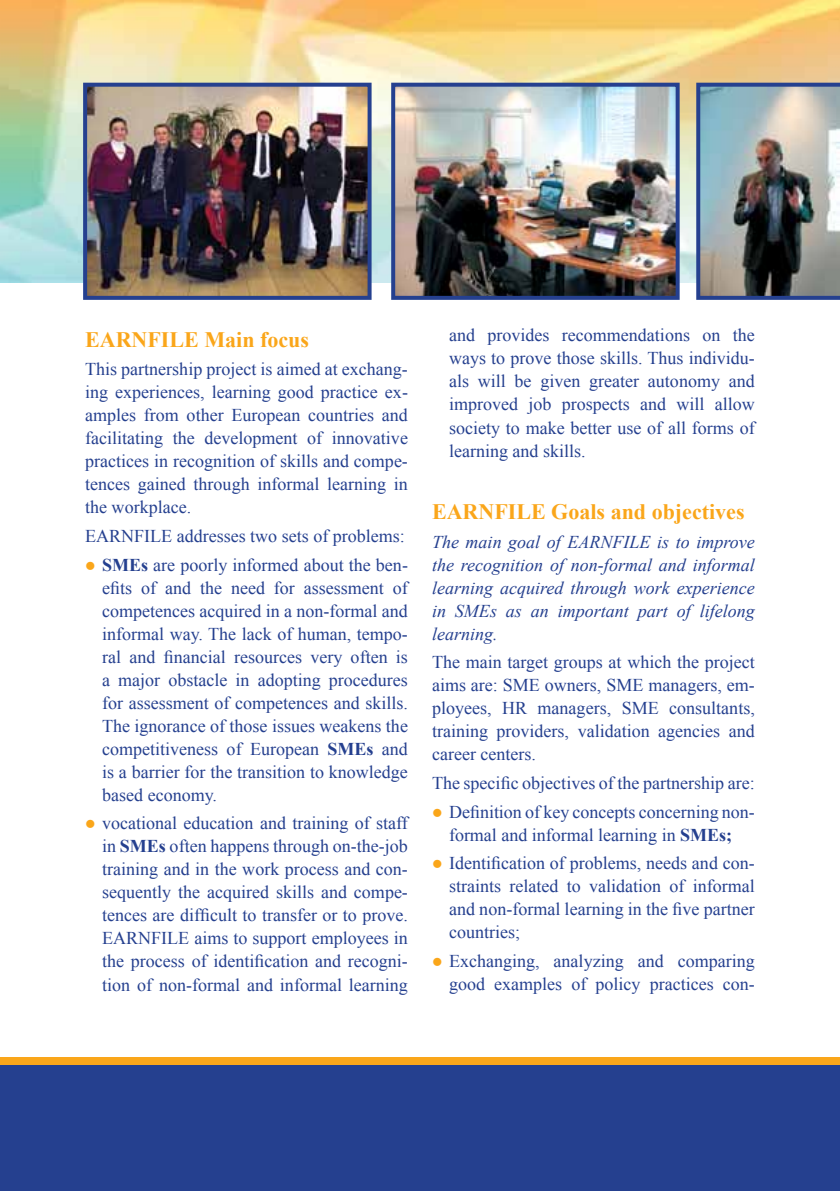
<style>
.page{position:relative;width:840px;height:1191px;background:#fff}
.page>*{position:absolute;margin:0;border:0;box-sizing:border-box;transform-origin:0 0}
.t1{font:700 22px "Times New Roman";color:#faa61a}
.t2{font:18px/23px "Times New Roman";color:#25408f;text-align:justify}
.t3{font:italic 18px/23px "Times New Roman";color:#25408f;text-align:justify}
.s1{color:#faa61a}
.s2{font-weight:700}
</style>
<div class="page">
<img style="left:0;top:0;width:839px;height:282px">
<div style="left:0;top:1060px;width:839px;height:131px;background:#25408f"></div>
<div style="left:0;top:1057px;width:839px;height:7px;background:#faa61a"></div>
<img style="left:88px;top:88px;width:278px;height:207px">
<div style="left:83px;top:83px;width:288px;height:217px;border:4px solid #25408f"></div>
<img style="left:396px;top:88px;width:278px;height:207px">
<div style="left:391px;top:83px;width:288px;height:217px;border:4px solid #25408f"></div>
<img style="left:695px;top:83px;width:144px;height:217px">
<p class="t1" style="left:85px;top:324px;width:225px">EARNFILE Main focus</p>
<p class="t2" style="left:85px;top:357px;width:324px">This partnership project is aimed at exchang&shy;ing experiences, learning good practice ex&shy;amples from other European countries and facilitating the development of innovative practices in recognition of skills and compe&shy;tences gained through informal learning in the workplace.</p>
<p class="t2" style="left:85px;top:524px;width:321px">EARNFILE addresses two sets of problems:</p>
<p class="t2" style="left:102px;top:553px;width:307px;text-indent:-17px"><span class="s1">●</span> <span class="s2">SMEs</span> are poorly informed about the ben&shy;efits of and the need for assessment of competences acquired in a non-formal and informal way. The lack of human, tempo&shy;ral and financial resources very often is a major obstacle in adopting procedures for assessment of competences and skills.<br>The ignorance of those issues weakens the competitiveness of European <span class="s2">SMEs</span> and is a barrier for the transition to knowledge based economy.</p>
<p class="t2" style="left:102px;top:811px;width:307px;text-indent:-17px"><span class="s1">●</span> vocational education and training of staff in <span class="s2">SMEs</span> often happens through on-the-job training and in the work process and con&shy;sequently the acquired skills and compe&shy;tences are difficult to transfer or to prove.<br>EARNFILE aims to support employees in the process of identification and recogni&shy;tion of non-formal and informal learning</p>
<p class="t2" style="left:449px;top:324px;width:307px">and provides recommendations on the ways to prove those skills. Thus individu&shy;als will be given greater autonomy and improved job prospects and will allow society to make better use of all forms of learning and skills.</p>
<p class="t1" style="left:432px;top:496px;width:314px">EARNFILE Goals and objectives</p>
<p class="t3" style="left:432px;top:529px;width:324px">The main goal of EARNFILE is to improve the recognition of non-formal and informal learning acquired through work experience in SMEs as an important part of lifelong learning.</p>
<p class="t2" style="left:432px;top:650px;width:324px">The main target groups at which the project aims are: SME owners, SME managers, em&shy;ployees, HR managers, SME consultants, training providers, validation agencies and career centers.</p>
<p class="t2" style="left:432px;top:771px;width:324px">The specific objectives of the partnership are:</p>
<p class="t2" style="left:432px;top:800px;width:324px;text-align:center"><span class="s1">●</span> Definition of key concepts concerning non&shy;formal and informal learning in <span class="s2">SMEs;</span></p>
<p class="t2" style="left:449px;top:851px;width:307px;text-indent:-17px"><span class="s1">●</span> Identification of problems, needs and con&shy;straints related to validation of informal and non-formal learning in the five partner countries;</p>
<p class="t2" style="left:432px;top:949px;width:324px;text-align:right"><span class="s1">●</span> Exchanging, analyzing and comparing good examples of policy practices con-</p>
</div>
